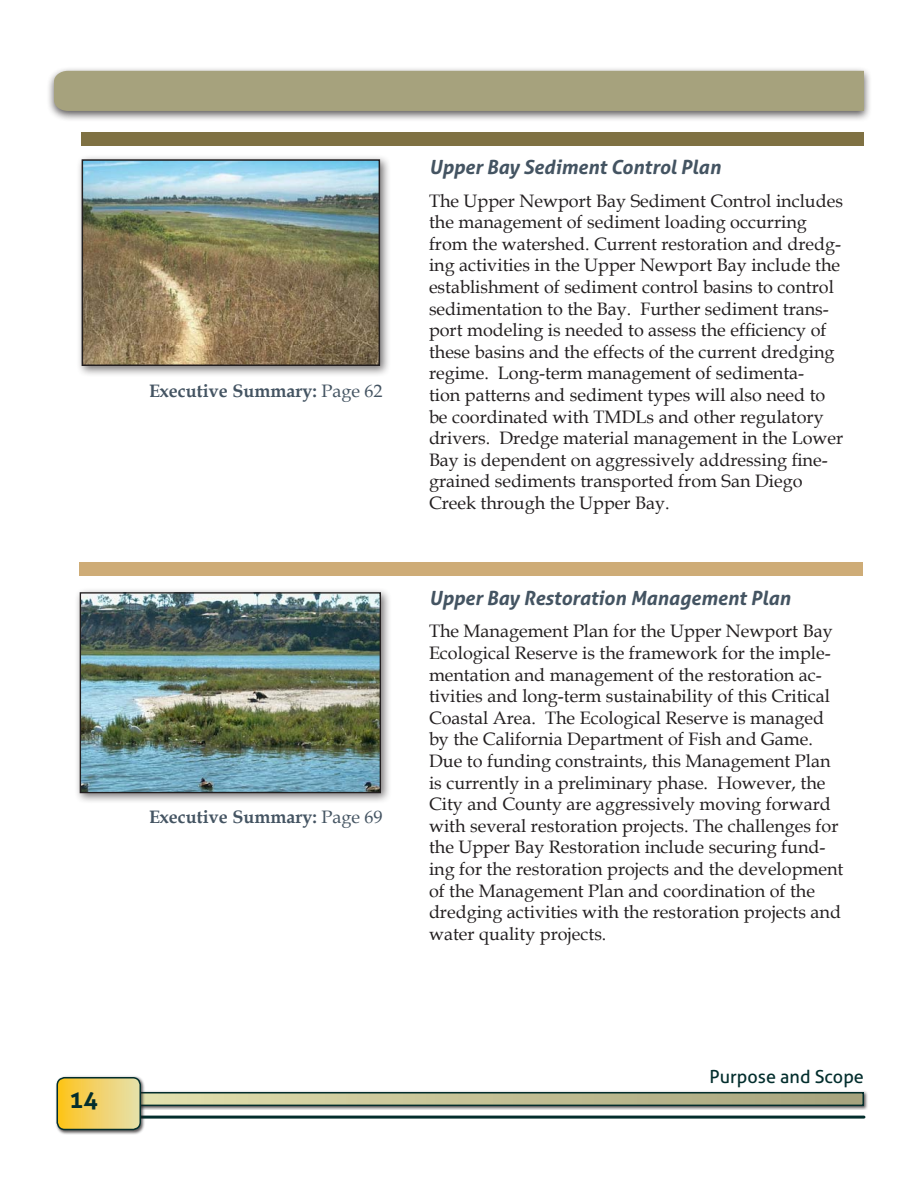
<style>
.page{position:relative;width:918px;height:1188px;background:#fff}
.page>*{position:absolute;margin:0;border:0;box-sizing:border-box;transform-origin:0 0}
.t1{font:700 24px "Aller";color:#032e2d}
.Header_2{font:italic 700 19.5px "Aller";color:#445462}
.t2{font:18px/21.6px "Book Antiqua";color:#231f20}
.t3{font:700 18px "Book Antiqua";color:#445462}
.t4{font:18px "Aller";color:#032e2d}
.s1{font-weight:400}
</style>
<div class="page">
<div style="left:127px;top:1090px;width:742px;height:20px;background:#231f20;opacity:.75"></div>
<svg style="left:146px;top:1095px;width:715px;height:8px;background:#c3c094"></svg>
<div style="left:129px;top:1092px;width:735px;height:14px;border:2px solid #032e2d"></div>
<hr style="left:126px;top:1116px;width:738px;height:3px;background:#032e2d">
<div style="left:55px;top:1075px;width:91px;height:60px;background:#231f20;opacity:.75"></div>
<svg style="left:57px;top:1078px;width:83px;height:52px;background:#f1d167"></svg>
<div style="left:57px;top:1077px;width:84px;height:53px;border:2px solid #032e2d;border-radius:8px"></div>
<div style="left:80px;top:563px;width:783px;height:13px;background:#ceac77"></div>
<div style="left:81px;top:132px;width:783px;height:14px;background:#7f7143"></div>
<div style="left:46px;top:66px;width:826px;height:57px;background:#231f20;opacity:.75"></div>
<div style="left:54px;top:71px;width:810px;height:40px;background:#a6a27d"></div>
<div style="left:76px;top:154px;width:315px;height:223px;background:#231f20;opacity:.6"></div>
<img style="left:85px;top:162px;width:292px;height:201px">
<div style="left:82px;top:159px;width:298px;height:207px;border:2px solid #231f20"></div>
<div style="left:74px;top:587px;width:318px;height:218px;background:#231f20;opacity:.6"></div>
<img style="left:82px;top:594px;width:297px;height:197px">
<div style="left:80px;top:592px;width:301px;height:201px;border:1px solid #231f20"></div>
<h1 class="t1" style="left:69px;top:1085px;width:30px">14</h1>
<p class="t3" style="left:149px;top:379px;width:235px">Executive Summary: <span class="s1">Page 62</span></p>
<p class="t3" style="left:149px;top:804px;width:235px">Executive Summary: <span class="s1">Page 69</span></p>
<p class="Header_2" style="left:429px;top:155px;width:293px">Upper Bay Sediment Control Plan</p>
<p class="t2" style="left:429px;top:189px;width:416px">The Upper Newport Bay Sediment Control includes the management of sediment loading occurring from the watershed. Current restoration and dredg&shy;ing activities in the Upper Newport Bay include the establishment of sediment control basins to control sedimentation to the Bay. Further sediment trans&shy;port modeling is needed to assess the efficiency of these basins and the effects of the current dredging regime. Long-term management of sedimenta-<br>tion patterns and sediment types will also need to be coordinated with TMDLs and other regulatory drivers. Dredge material management in the Lower Bay is dependent on aggressively addressing fine&shy;grained sediments transported from San Diego Creek through the Upper Bay.</p>
<p class="Header_2" style="left:429px;top:586px;width:363px">Upper Bay Restoration Management Plan</p>
<p class="t2" style="left:429px;top:620px;width:416px">The Management Plan for the Upper Newport Bay Ecological Reserve is the framework for the imple&shy;mentation and management of the restoration ac&shy;tivities and long-term sustainability of this Critical Coastal Area. The Ecological Reserve is managed by the California Department of Fish and Game.<br>Due to funding constraints, this Management Plan is currently in a preliminary phase. However, the City and County are aggressively moving forward with several restoration projects. The challenges for the Upper Bay Restoration include securing fund&shy;ing for the restoration projects and the development of the Management Plan and coordination of the dredging activities with the restoration projects and water quality projects.</p>
<p class="t4" style="left:710px;top:1065px;width:156px">Purpose and Scope</p>
</div>
